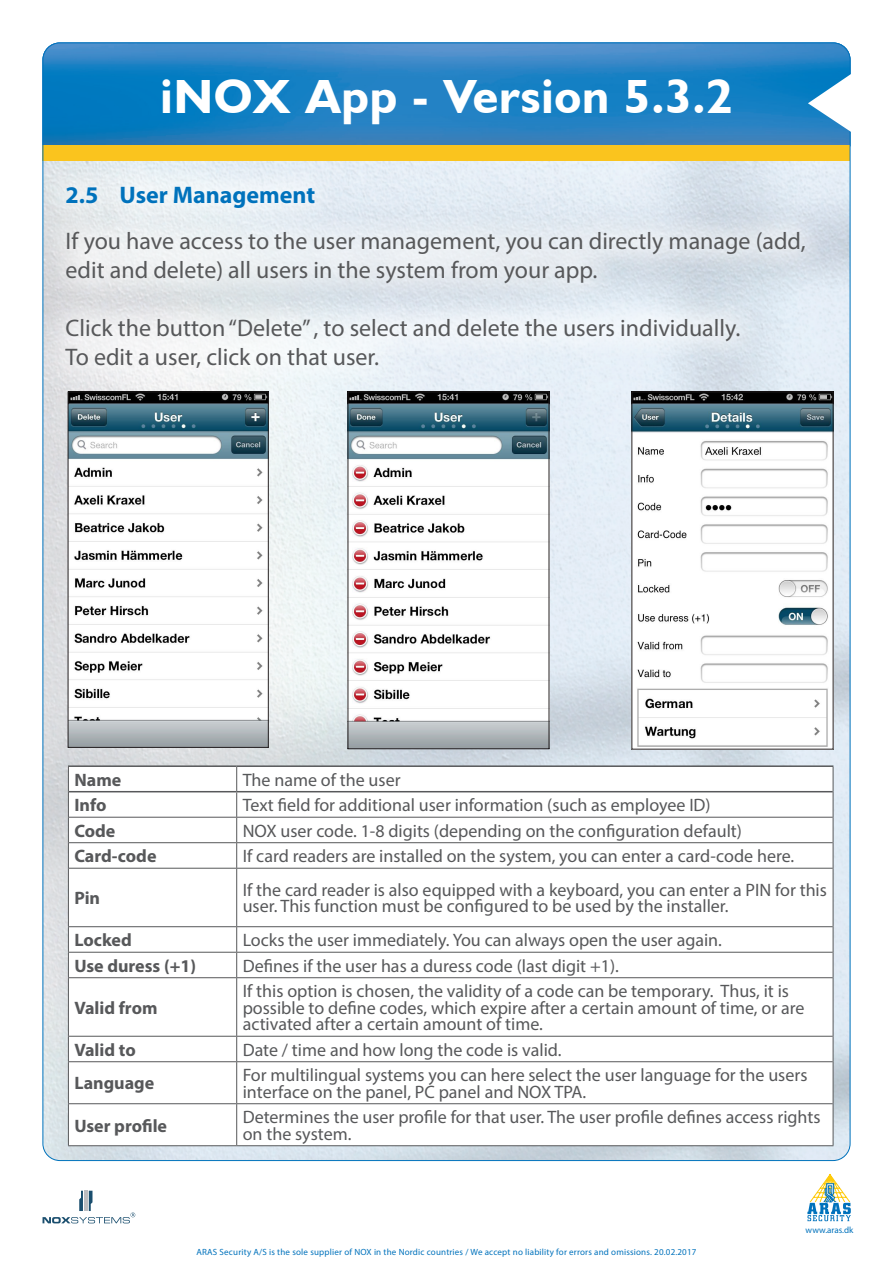
<style>
.page{position:relative;width:893px;height:1263px;background:#fff}
.page>*{position:absolute;margin:0;border:0;box-sizing:border-box;transform-origin:0 0}
.Titel_productgroep_i{font:700 48px "Humanist 521 BT";letter-spacing:.02em;color:#fff}
.Bodytekst{font:24px/28.8px "Myriad Pro";color:#57585a}
.Bodytekst-2{font:700 24px "Myriad Pro";color:#0072bc}
.Bodytekst-3{font:18px/16.5px "Myriad Pro";color:#57585a}
.Bodytekst-4{font:700 18px "Myriad Pro";color:#57585a}
.Titel_productgroep_i-2{font:9px "Myriad Pro";letter-spacing:.02em;color:#0072bc}
.Bodytekst-5{font:9px "Myriad Pro";color:#0072bc}
</style>
<div class="page">
<svg style="left:807px;top:1174px;width:44px;height:47px"></svg>
<img style="left:43px;top:161px;width:807px;height:999px">
<img style="left:43px;top:43px;width:807px;height:102px">
<div style="left:43px;top:145px;width:807px;height:16px;background:#fac41e"></div>
<svg style="left:43px;top:1191px;width:92px;height:32px"></svg>
<svg style="left:69px;top:767px;width:764px;height:378px"></svg>
<hr style="left:237px;top:817px;width:596px;height:1px;background:#57585a">
<hr style="left:237px;top:842px;width:596px;height:1px;background:#57585a">
<svg style="left:236px;top:767px;width:1px;height:101px"></svg>
<hr style="left:237px;top:868px;width:596px;height:1px;background:#57585a">
<hr style="left:236px;top:868px;width:1px;height:58px;background:#57585a">
<hr style="left:236px;top:926px;width:597px;height:1px;background:#57585a">
<hr style="left:236px;top:952px;width:597px;height:1px;background:#57585a">
<svg style="left:236px;top:927px;width:1px;height:50px"></svg>
<hr style="left:236px;top:978px;width:1px;height:58px;background:#57585a">
<svg style="left:236px;top:1037px;width:1px;height:24px"></svg>
<hr style="left:236px;top:1062px;width:1px;height:41px;background:#57585a">
<hr style="left:236px;top:1104px;width:1px;height:41px;background:#57585a">
<svg style="left:833px;top:767px;width:1px;height:101px"></svg>
<hr style="left:833px;top:868px;width:1px;height:59px;background:#57585a">
<svg style="left:833px;top:927px;width:1px;height:51px"></svg>
<hr style="left:833px;top:978px;width:1px;height:58px;background:#57585a">
<svg style="left:833px;top:1036px;width:1px;height:26px"></svg>
<hr style="left:833px;top:1062px;width:1px;height:42px;background:#57585a">
<hr style="left:833px;top:1104px;width:1px;height:41px;background:#57585a">
<hr style="left:69px;top:817px;width:168px;height:1px;background:#57585a">
<hr style="left:69px;top:842px;width:168px;height:1px;background:#57585a">
<hr style="left:69px;top:868px;width:168px;height:1px;background:#57585a">
<hr style="left:68px;top:926px;width:168px;height:1px;background:#57585a">
<hr style="left:68px;top:952px;width:168px;height:1px;background:#57585a">
<hr style="left:68px;top:765px;width:169px;height:2px;background:#57585a">
<hr style="left:69px;top:791px;width:168px;height:1px;background:#57585a">
<hr style="left:237px;top:791px;width:596px;height:1px;background:#57585a">
<hr style="left:237px;top:765px;width:596px;height:2px;background:#57585a">
<svg style="left:68px;top:767px;width:1px;height:101px"></svg>
<hr style="left:68px;top:868px;width:1px;height:58px;background:#57585a">
<svg style="left:68px;top:927px;width:1px;height:50px"></svg>
<hr style="left:68px;top:977px;width:168px;height:1px;background:#57585a">
<hr style="left:68px;top:978px;width:1px;height:58px;background:#57585a">
<hr style="left:68px;top:1036px;width:168px;height:1px;background:#57585a">
<svg style="left:68px;top:1036px;width:1px;height:25px"></svg>
<hr style="left:68px;top:1061px;width:168px;height:1px;background:#57585a">
<hr style="left:68px;top:1062px;width:1px;height:41px;background:#57585a">
<hr style="left:68px;top:1103px;width:168px;height:1px;background:#57585a">
<hr style="left:68px;top:1104px;width:1px;height:41px;background:#57585a">
<hr style="left:68px;top:1145px;width:169px;height:1px;background:#57585a">
<hr style="left:236px;top:977px;width:597px;height:1px;background:#57585a">
<hr style="left:236px;top:1036px;width:597px;height:1px;background:#57585a">
<hr style="left:236px;top:1061px;width:597px;height:1px;background:#57585a">
<hr style="left:236px;top:1103px;width:597px;height:1px;background:#57585a">
<hr style="left:237px;top:1145px;width:596px;height:1px;background:#57585a">
<svg style="left:808px;top:71px;width:43px;height:64px"></svg>
<svg style="left:42px;top:159px;width:789px;height:234px;fill:#e6edf2"></svg>
<img style="left:70px;top:394px;width:197px;height:352px">
<div style="left:68px;top:392px;width:201px;height:356px;border:1px solid #231f20"></div>
<img style="left:350px;top:394px;width:197px;height:353px">
<div style="left:348px;top:392px;width:201px;height:357px;border:1px solid #231f20"></div>
<img style="left:633px;top:394px;width:198px;height:353px">
<div style="left:631px;top:392px;width:202px;height:357px;border:1px solid #231f20"></div>
<p class="Titel_productgroep_i" style="left:161px;top:67px;width:574px">iNOX App - Version 5.3.2</p>
<p class="Bodytekst-2" style="left:66px;top:179px;width:251px">2.5 User Management</p>
<p class="Bodytekst" style="left:66px;top:227px;width:742px">If you have access to the user management, you can directly manage (add, edit and delete) all users in the system from your app.</p>
<p class="Bodytekst" style="left:66px;top:313px;width:676px">Click the button “Delete” , to select and delete the users individually.</p>
<p class="Bodytekst" style="left:66px;top:342px;width:315px">To edit a user, click on that user.</p>
<p class="Bodytekst-4" style="left:74px;top:768px;width:48px">Name</p>
<p class="Bodytekst-3" style="left:243px;top:771px;width:159px">The name of the user</p>
<p class="Bodytekst-4" style="left:74px;top:793px;width:34px">Info</p>
<p class="Bodytekst-3" style="left:243px;top:797px;width:469px">Text field for additional user information (such as employee ID)</p>
<p class="Bodytekst-4" style="left:74px;top:819px;width:43px">Code</p>
<p class="Bodytekst-3" style="left:243px;top:822px;width:501px">NOX user code. 1-8 digits (depending on the configuration default)</p>
<p class="Bodytekst-4" style="left:74px;top:844px;width:84px">Card-code</p>
<p class="Bodytekst-3" style="left:243px;top:848px;width:553px">If card readers are installed on the system, you can enter a card-code here.</p>
<p class="Bodytekst-4" style="left:74px;top:886px;width:27px">Pin</p>
<p class="Bodytekst-3" style="left:243px;top:881px;width:586px">If the card reader is also equipped with a keyboard, you can enter a PIN for this user. This function must be configured to be used by the installer.</p>
<p class="Bodytekst-4" style="left:74px;top:928px;width:59px">Locked</p>
<p class="Bodytekst-3" style="left:243px;top:932px;width:481px">Locks the user immediately. You can always open the user again.</p>
<p class="Bodytekst-4" style="left:74px;top:954px;width:123px">Use duress (+1)</p>
<p class="Bodytekst-3" style="left:243px;top:957px;width:378px">Defines if the user has a duress code (last digit +1).</p>
<p class="Bodytekst-4" style="left:74px;top:996px;width:85px">Valid from</p>
<p class="Bodytekst-3" style="left:243px;top:983px;width:563px">If this option is chosen, the validity of a code can be temporary. Thus, it is possible to define codes, which expire after a certain amount of time, or are activated after a certain amount of time.</p>
<p class="Bodytekst-4" style="left:74px;top:1038px;width:63px">Valid to</p>
<p class="Bodytekst-3" style="left:243px;top:1041px;width:320px">Date / time and how long the code is valid.</p>
<p class="Bodytekst-4" style="left:74px;top:1072px;width:81px">Language</p>
<p class="Bodytekst-3" style="left:243px;top:1067px;width:566px">For multilingual systems you can here select the user language for the users interface on the panel, PC panel and NOX TPA.</p>
<p class="Bodytekst-4" style="left:74px;top:1114px;width:94px">User profile</p>
<p class="Bodytekst-3" style="left:243px;top:1109px;width:579px">Determines the user profile for that user. The user profile defines access rights on the system.</p>
<p class="Titel_productgroep_i-2" style="left:196px;top:1246px;width:501px">ARAS Security A/S is the sole supplier of NOX in the Nordic countries / We accept no liability for errors and omissions. 20.02.2017</p>
<p class="Bodytekst-5" style="left:806px;top:1224px;width:49px">www.aras.dk</p>
</div>
